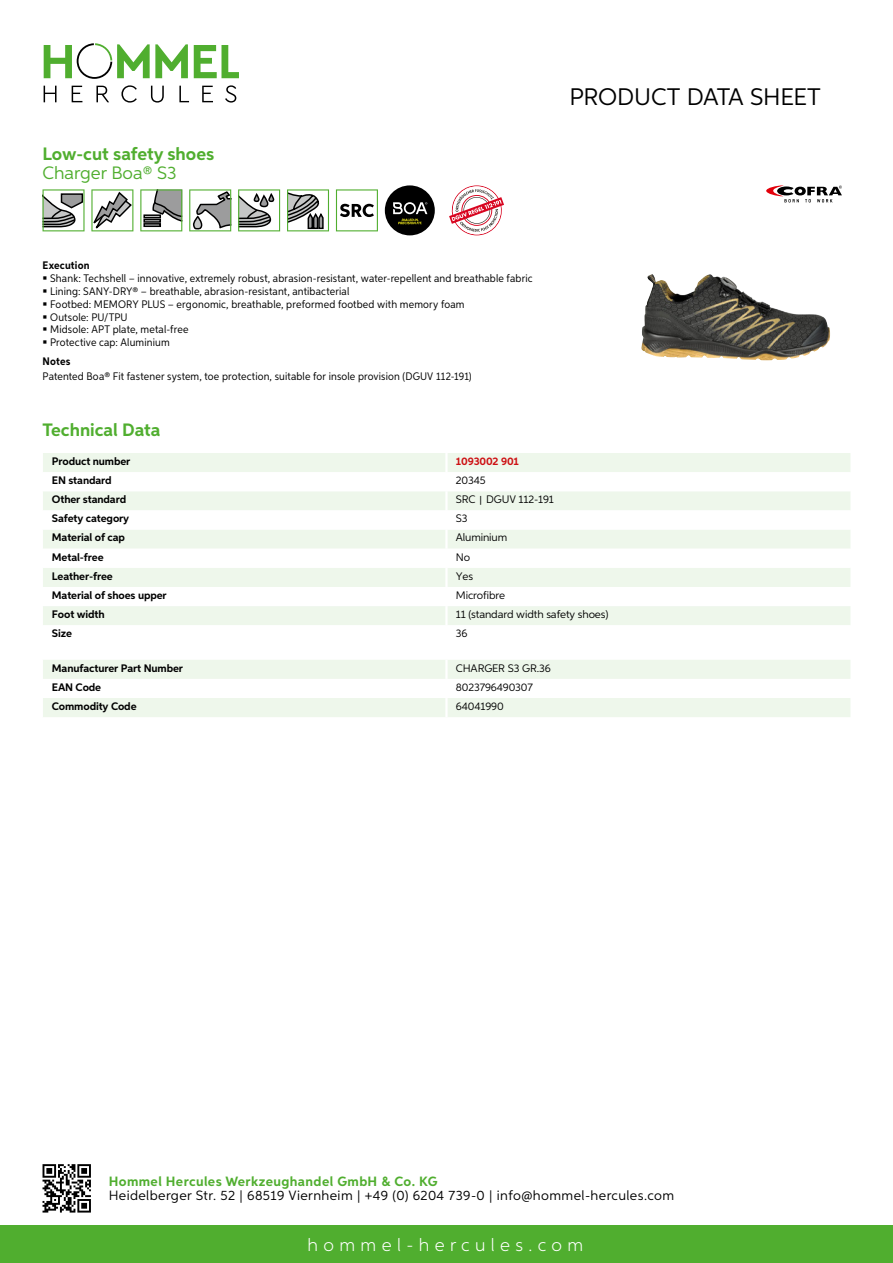
<style>
.page{position:relative;width:893px;height:1263px;background:#fff}
.page>*{position:absolute;margin:0;border:0;box-sizing:border-box;transform-origin:0 0}
.t1{font:24px "Aspira";letter-spacing:-.01em;color:#000}
.t2{font:700 18px "Aspira";color:#50ae2f}
.t3{font:300 18px "Aspira";letter-spacing:.3em;color:#fff}
.t4{font:18px "Aspira";color:#50ae2f}
.t5{font:13.5px "Aspira";letter-spacing:.03em;color:#000}
.t6{font:700 13.5px "Aspira";letter-spacing:.03em;color:#50ae2f}
.t7{font:10.95px/12.8px "Aspira Nar";letter-spacing:.015em;color:#000}
.t8{font:700 10.95px "Aspira";letter-spacing:-.01em;color:#000}
.t9{font:10.95px "Aspira";letter-spacing:-.01em;color:#000}
.t10{font:700 10.95px "Aspira Nar";letter-spacing:.015em;color:#000}
.t11{font:700 10.95px "Aspira";letter-spacing:-.01em;color:#cd1013}
.s1{font-family:"Wuerth Global";font-size:10.5px}
</style>
<div class="page">
<div style="left:0;top:1226px;width:893px;height:37px;background:#50ae2f"></div>
<svg style="left:43px;top:1164px;width:48px;height:48px"></svg>
<svg style="left:194px;top:45px;width:45px;height:33px"></svg>
<svg style="left:44px;top:43px;width:144px;height:36px"></svg>
<svg style="left:44px;top:86px;width:13px;height:16px"></svg>
<svg style="left:72px;top:86px;width:10px;height:16px"></svg>
<svg style="left:96px;top:86px;width:13px;height:16px"></svg>
<svg style="left:121px;top:85px;width:16px;height:18px"></svg>
<svg style="left:151px;top:86px;width:13px;height:17px"></svg>
<svg style="left:179px;top:86px;width:10px;height:16px"></svg>
<svg style="left:202px;top:86px;width:11px;height:16px"></svg>
<svg style="left:225px;top:85px;width:11px;height:18px"></svg>
<div style="left:43px;top:453px;width:807px;height:19px;background:#eef7eb"></div>
<svg style="left:43px;top:491px;width:807px;height:134px;fill:#eef7eb"></svg>
<hr style="left:445px;top:453px;width:3px;height:19px;background:#fff">
<hr style="left:445px;top:491px;width:3px;height:19px;background:#fff">
<hr style="left:445px;top:510px;width:3px;height:19px;background:#fff">
<hr style="left:445px;top:529px;width:3px;height:20px;background:#fff">
<hr style="left:445px;top:549px;width:3px;height:19px;background:#fff">
<hr style="left:445px;top:568px;width:3px;height:19px;background:#fff">
<hr style="left:445px;top:587px;width:3px;height:19px;background:#fff">
<hr style="left:445px;top:606px;width:3px;height:19px;background:#fff">
<svg style="left:43px;top:660px;width:807px;height:57px"></svg>
<hr style="left:445px;top:698px;width:3px;height:19px;background:#fff">
<svg style="left:43px;top:189px;width:90px;height:42px"></svg>
<svg style="left:140px;top:189px;width:42px;height:42px"></svg>
<svg style="left:189px;top:189px;width:42px;height:42px"></svg>
<svg style="left:238px;top:189px;width:42px;height:42px"></svg>
<svg style="left:287px;top:189px;width:42px;height:42px"></svg>
<svg style="left:336px;top:189px;width:42px;height:42px"></svg>
<div style="left:385px;top:185px;width:50px;height:50px;background:#000;border-radius:50%"></div>
<svg style="left:393px;top:202px;width:34px;height:23px"></svg>
<svg style="left:449px;top:185px;width:55px;height:50px"></svg>
<img style="left:641px;top:274px;width:189px;height:86px">
<svg style="left:766px;top:185px;width:76px;height:17px"></svg>
<h2 class="t2" style="left:43px;top:142px;width:173px">Low-cut safety shoes</h2>
<h2 class="t4" style="left:43px;top:162px;width:135px">Charger Boa® S3</h2>
<p class="t10" style="left:43px;top:259px;width:49px">Execution</p>
<p class="t7" style="left:50px;top:272px;width:484px">Shank: Techshell – innovative, extremely robust, abrasion-resistant, water-repellent and breathable fabric Lining: SANY-DRY® – breathable, abrasion-resistant, antibacterial<br>Footbed: MEMORY PLUS – ergonomic, breathable, preformed footbed with memory foam<br>Outsole: PU/TPU<br>Midsole: APT plate, metal-free<br>Protective cap: Aluminium</p>
<p class="t10" style="left:43px;top:355px;width:29px">Notes</p>
<p class="t7" style="left:43px;top:370px;width:431px">Patented Boa® Fit fastener system, toe protection, suitable for insole provision (DGUV 112-191)</p>
<h1 class="t1" style="left:569px;top:82px;width:253px">Product data sh eet</h1>
<h2 class="t2" style="left:43px;top:419px;width:120px">Technical Data</h2>
<p class="t8" style="left:52px;top:454px;width:80px">Product number</p>
<p class="t11" style="left:456px;top:454px;width:65px">1093002 901</p>
<p class="t8" style="left:52px;top:474px;width:61px">EN standard</p>
<p class="t9" style="left:456px;top:474px;width:31px">20345</p>
<p class="t8" style="left:52px;top:493px;width:76px">Other standard</p>
<p class="t9" style="left:456px;top:493px;width:100px">SRC <span class="s1">|</span> DGUV 112-191</p>
<p class="t8" style="left:52px;top:512px;width:79px">Safety category</p>
<p class="t9" style="left:456px;top:512px;width:13px">S3</p>
<p class="t8" style="left:52px;top:531px;width:75px">Material of cap</p>
<p class="t9" style="left:456px;top:531px;width:53px">Aluminium</p>
<p class="t8" style="left:52px;top:550px;width:53px">Metal-free</p>
<p class="t9" style="left:456px;top:550px;width:16px">No</p>
<p class="t8" style="left:52px;top:569px;width:62px">Leather-free</p>
<p class="t9" style="left:456px;top:569px;width:19px">Yes</p>
<p class="t8" style="left:52px;top:588px;width:116px">Material of shoes upper</p>
<p class="t9" style="left:456px;top:588px;width:51px">Microfibre</p>
<p class="t8" style="left:52px;top:607px;width:54px">Foot width</p>
<p class="t9" style="left:456px;top:608px;width:154px">11 (standard width safety shoes)</p>
<p class="t8" style="left:52px;top:627px;width:22px">Size</p>
<p class="t9" style="left:456px;top:627px;width:13px">36</p>
<p class="t8" style="left:52px;top:661px;width:133px">Manufacturer Part Number</p>
<p class="t9" style="left:456px;top:661px;width:96px">CHARGER S3 GR.36</p>
<p class="t8" style="left:52px;top:680px;width:51px">EAN Code</p>
<p class="t9" style="left:456px;top:680px;width:79px">8023796490307</p>
<p class="t8" style="left:52px;top:699px;width:86px">Commodity Code</p>
<p class="t9" style="left:456px;top:699px;width:49px">64041990</p>
<p class="t6" style="left:109px;top:1172px;width:330px">Hommel Hercules Werkzeughandel GmbH &amp; Co. KG</p>
<p class="t5" style="left:109px;top:1187px;width:567px">Heidelberger Str. 52 | 68519 Viernheim | +49 (0) 6204 739-0 | info@hommel-hercules.com</p>
<h2 class="t3" style="left:307px;top:1234px;width:277px">hommel-hercules.com</h2>
</div>
